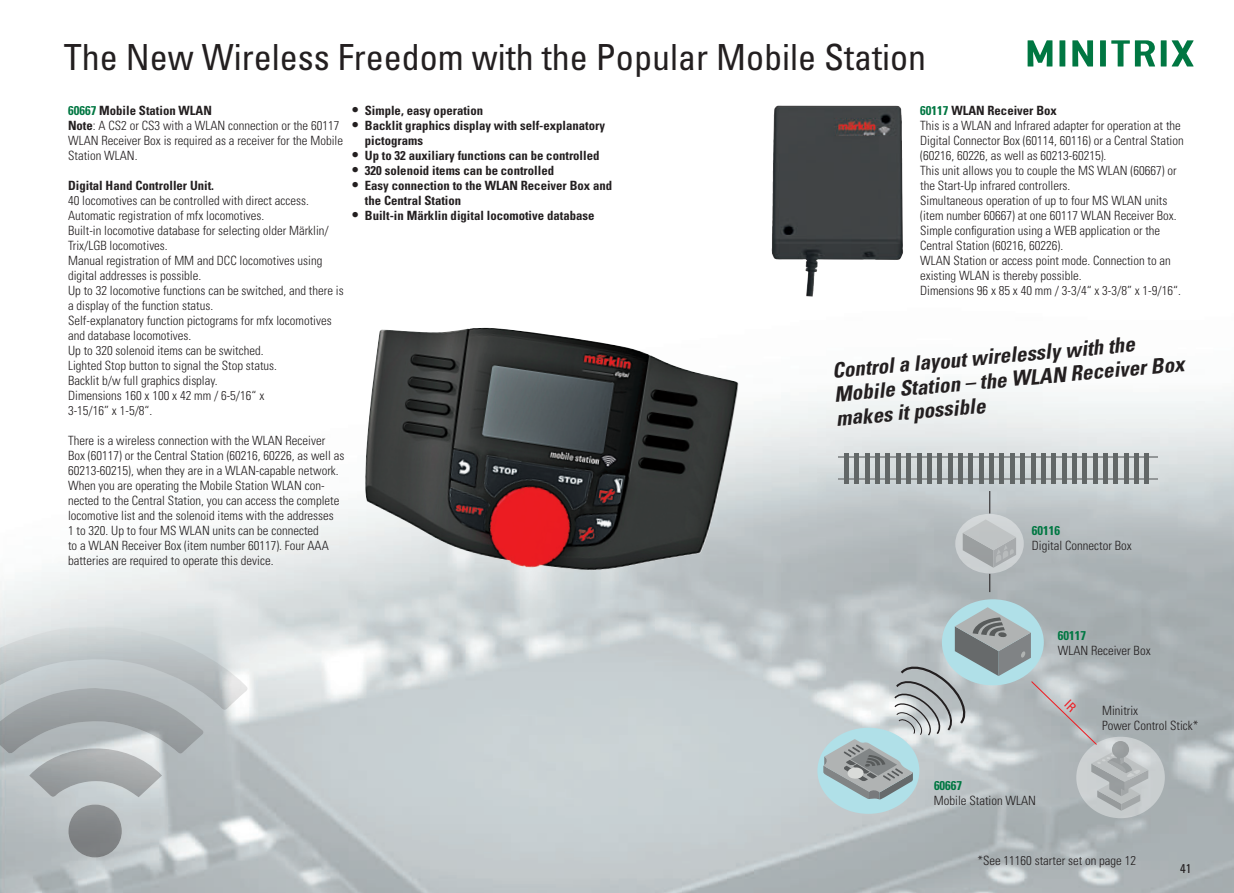
<style>
.page{position:relative;width:1234px;height:893px;background:#fff}
.page>*{position:absolute;margin:0;border:0;box-sizing:border-box;transform-origin:0 0}
.t1{font:condensed 36px "Univers LT Std";color:#231f20}
.t2{font:italic 700 condensed 21px/24px "Univers LT Std";color:#231f20}
.t3{font:300 condensed 12.75px/15px "Univers LT Std";color:#231f20}
.t4{font:700 condensed 12.75px/15px "Univers LT Std";color:#231f20}
.t5{font:700 condensed 12.75px "Univers LT Std";color:#007742}
.t6{font:condensed 12.75px "Univers LT Std";color:#231f20}
.s1{color:#007742}
.s2{font-size:15px}
.s3{font-weight:700}
</style>
<div class="page">
<img style="left:0;top:40px;width:1233px;height:853px">
<svg style="left:1027px;top:40px;width:25px;height:27px"></svg>
<svg style="left:1059px;top:40px;width:6px;height:27px"></svg>
<svg style="left:1072px;top:40px;width:20px;height:27px"></svg>
<svg style="left:1099px;top:40px;width:55px;height:27px"></svg>
<svg style="left:1160px;top:40px;width:33px;height:27px"></svg>
<img style="left:365px;top:328px;width:373px;height:244px">
<img style="left:771px;top:106px;width:131px;height:191px">
<svg style="left:0;top:797px;width:248px;height:61px;background:#bec4c7"></svg>
<svg style="left:0;top:627px;width:248px;height:170px;background:#b9bec1"></svg>
<svg style="left:68px;top:804px;width:54px;height:54px;background:#909396"></svg>
<div style="left:1075px;top:737px;width:89px;height:81px;background:#c9cecf;border-radius:50%"></div>
<div style="left:955px;top:514px;width:68px;height:59px;background:#ced2d4;border-radius:50%"></div>
<div style="left:817px;top:728px;width:102px;height:86px;background:#b0e0e8;border-radius:50%"></div>
<div style="left:941px;top:599px;width:102px;height:86px;background:#b0e0e8;border-radius:50%"></div>
<svg style="left:962px;top:519px;width:53px;height:49px"></svg>
<hr style="left:837px;top:456px;width:320px;height:2px;background:#929697">
<hr style="left:837px;top:478px;width:320px;height:2px;background:#929697">
<hr style="left:844px;top:453px;width:4px;height:30px;background:#626767">
<hr style="left:854px;top:453px;width:4px;height:30px;background:#626767">
<hr style="left:865px;top:453px;width:4px;height:30px;background:#626767">
<hr style="left:875px;top:453px;width:4px;height:30px;background:#626767">
<hr style="left:885px;top:453px;width:4px;height:30px;background:#626767">
<hr style="left:896px;top:453px;width:4px;height:30px;background:#626767">
<hr style="left:906px;top:453px;width:4px;height:30px;background:#626767">
<svg style="left:916px;top:453px;width:4px;height:30px"></svg>
<hr style="left:927px;top:453px;width:4px;height:30px;background:#626767">
<hr style="left:937px;top:453px;width:4px;height:30px;background:#626767">
<svg style="left:947px;top:453px;width:4px;height:30px"></svg>
<hr style="left:958px;top:453px;width:4px;height:30px;background:#626767">
<hr style="left:968px;top:453px;width:4px;height:30px;background:#626767">
<div style="left:978px;top:453px;width:5px;height:30px;background:#626767"></div>
<hr style="left:989px;top:453px;width:4px;height:30px;background:#626767">
<hr style="left:999px;top:453px;width:4px;height:30px;background:#626767">
<hr style="left:1010px;top:453px;width:4px;height:30px;background:#626767">
<hr style="left:1020px;top:453px;width:4px;height:30px;background:#626767">
<svg style="left:1030px;top:453px;width:4px;height:30px"></svg>
<hr style="left:1041px;top:453px;width:4px;height:30px;background:#626767">
<hr style="left:1051px;top:453px;width:4px;height:30px;background:#626767">
<svg style="left:1061px;top:453px;width:4px;height:30px"></svg>
<hr style="left:1072px;top:453px;width:4px;height:30px;background:#626767">
<hr style="left:1082px;top:453px;width:4px;height:30px;background:#626767">
<svg style="left:1092px;top:453px;width:4px;height:30px"></svg>
<hr style="left:1103px;top:453px;width:4px;height:30px;background:#626767">
<hr style="left:1113px;top:453px;width:4px;height:30px;background:#626767">
<svg style="left:1123px;top:453px;width:4px;height:30px"></svg>
<hr style="left:1134px;top:453px;width:4px;height:30px;background:#626767">
<hr style="left:1144px;top:453px;width:4px;height:30px;background:#626767">
<svg style="left:989px;top:491px;width:1px;height:22px"></svg>
<svg style="left:989px;top:574px;width:1px;height:18px"></svg>
<svg style="left:822px;top:607px;width:325px;height:204px"></svg>
<h1 class="t1" style="left:64px;top:35px;width:863px">The New Wireless Freedom with the Popular Mobile Station</h1>
<p class="t4" style="left:68px;top:103px;width:145px"><span class="s1">60667</span> Mobile Station WLAN</p>
<p class="t4" style="left:919px;top:103px;width:138px"><span class="s1">60117</span> WLAN Receiver Box</p>
<p class="t4" style="left:352px;top:103px;width:133px"><span class="s2">•</span> Simple, easy operation</p>
<p class="t4" style="left:365px;top:118px;width:242px;text-indent:-13px"><span class="s2">•</span> Backlit graphics display with self-explanatory pictograms</p>
<p class="t4" style="left:352px;top:148px;width:249px"><span class="s2">•</span> Up to 32 auxiliary functions can be controlled</p>
<p class="t4" style="left:352px;top:163px;width:203px"><span class="s2">•</span> 320 solenoid items can be controlled</p>
<p class="t4" style="left:365px;top:178px;width:249px;text-indent:-13px"><span class="s2">•</span> Easy connection to the WLAN Receiver Box and the Central Station</p>
<p class="t4" style="left:352px;top:208px;width:244px"><span class="s2">•</span> Built-in Märklin digital locomotive database</p>
<p class="t3" style="left:68px;top:118px;width:276px"><span class="s3">Note</span>: A CS2 or CS3 with a WLAN connection or the 60117<br>WLAN Receiver Box is required as a receiver for the Mobile<br>Station WLAN.</p>
<p class="t4" style="left:68px;top:178px;width:147px">Digital Hand Controller Unit.</p>
<p class="t3" style="left:68px;top:193px;width:277px">40 locomotives can be controlled with direct access.<br>Automatic registration of mfx locomotives.<br>Built-in locomotive database for selecting older Märklin/ Trix/LGB locomotives.<br>Manual registration of MM and DCC locomotives using digital addresses is possible.<br>Up to 32 locomotive functions can be switched, and there is a display of the function status.<br>Self-explanatory function pictograms for mfx locomotives and database locomotives.<br>Up to 320 solenoid items can be switched.<br>Lighted Stop button to signal the Stop status.<br>Backlit b/w full graphics display.<br>Dimensions 160 x 100 x 42 mm / 6-5/16“ x<br>3-15/16” x 1-5/8“.</p>
<p class="t3" style="left:68px;top:433px;width:278px">There is a wireless connection with the WLAN Receiver Box (60117) or the Central Station (60216, 60226, as well as 60213-60215), when they are in a WLAN-capable network.<br>When you are operating the Mobile Station WLAN con&shy;nected to the Central Station, you can access the complete locomotive list and the solenoid items with the addresses<br>1 to 320. Up to four MS WLAN units can be connected<br>to a WLAN Receiver Box (item number 60117). Four AAA batteries are required to operate this device.</p>
<p class="t3" style="left:919px;top:118px;width:265px">This is a WLAN and Infrared adapter for operation at the Digital Connector Box (60114, 60116) or a Central Station (60216, 60226, as well as 60213-60215).<br>This unit allows you to couple the MS WLAN (60667) or the Start-Up infrared controllers.<br>Simultaneous operation of up to four MS WLAN units (item number 60667) at one 60117 WLAN Receiver Box.<br>Simple configuration using a WEB application or the Central Station (60216, 60226).<br>WLAN Station or access point mode. Connection to an existing WLAN is thereby possible.<br>Dimensions 96 x 85 x 40 mm / 3-3/4“ x 3-3/8” x 1-9/16“.</p>
<h2 class="t2" style="left:830px;top:359px;width:353px;rotate:-5deg">Control a layout wirelessly with the<br>Mobile Station – the WLAN Receiver Box makes it possible</h2>
<p class="t5" style="left:1031px;top:523px;width:30px">60116</p>
<p class="t3" style="left:1031px;top:538px;width:101px">Digital Connector Box</p>
<p class="t5" style="left:1057px;top:628px;width:30px">60117</p>
<p class="t3" style="left:1057px;top:643px;width:94px">WLAN Receiver Box</p>
<p class="t5" style="left:933px;top:778px;width:30px">60667</p>
<p class="t3" style="left:933px;top:793px;width:103px">Mobile Station WLAN</p>
<p class="t3" style="left:1101px;top:703px;width:98px">Minitrix<br>Power Control Stick*</p>
<p class="t3" style="left:977px;top:853px;width:160px">*See 11160 starter set on page 12</p>
<p class="t6" style="left:1179px;top:861px;width:13px">41</p>
</div>
